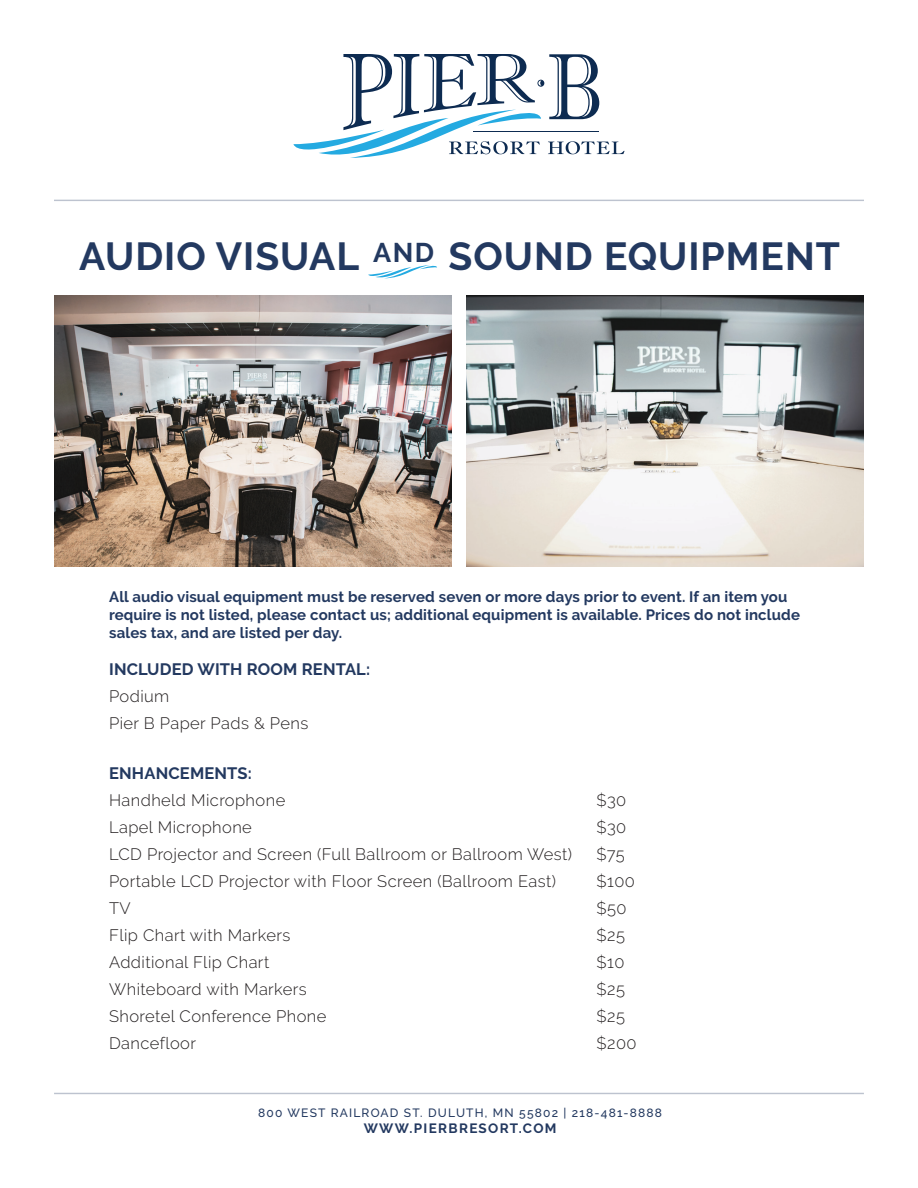
<style>
.page{position:relative;width:918px;height:1188px;background:#fff}
.page>*{position:absolute;margin:0;border:0;box-sizing:border-box;transform-origin:0 0}
.t1{font:700 39px "Raleway";letter-spacing:.025em;color:#233960}
.t2{font:300 16.5px/27px "Raleway";letter-spacing:.025em;color:#231f20}
.t3{font:700 16.5px "Raleway";letter-spacing:.01em;color:#233960}
.t4{font:700 15px/18px "Raleway";letter-spacing:.01em;color:#233960}
.t5{font:700 13.5px "Raleway";letter-spacing:.1em;color:#233960}
.t6{font:500 12px "Raleway";letter-spacing:.1em;color:#233960}
</style>
<div class="page">
<svg style="left:293px;top:54px;width:332px;height:104px"></svg>
<hr style="left:54px;top:1093px;width:810px;height:1px;background:#233960">
<hr style="left:54px;top:200px;width:810px;height:1px;background:#233960">
<svg style="left:368px;top:265px;width:69px;height:14px"></svg>
<img style="left:54px;top:296px;width:398px;height:271px">
<img style="left:466px;top:296px;width:398px;height:271px">
<h1 class="t1" style="left:79px;top:234px;width:762px">AUDIO VISUAL <sup>AND</sup> SOUND EQUIPMENT</h1>
<p class="t4" style="left:109px;top:587px;width:692px">All audio visual equipment must be reserved seven or more days prior to event. If an item you require is not listed, please contact us; additional equipment is available. Prices do not include sales tax, and are listed per day.</p>
<p class="t3" style="left:109px;top:660px;width:263px">INCLUDED WITH ROOM RENTAL:</p>
<p class="t2" style="left:109px;top:683px;width:201px">Podium<br>Pier B Paper Pads &amp; Pens</p>
<p class="t3" style="left:109px;top:764px;width:144px">ENHANCEMENTS:</p>
<p class="t2" style="left:109px;top:787px;width:178px">Handheld Microphone</p>
<p class="t2" style="left:597px;top:787px;width:31px">$30</p>
<p class="t2" style="left:109px;top:814px;width:144px">Lapel Microphone</p>
<p class="t2" style="left:597px;top:814px;width:31px">$30</p>
<p class="t2" style="left:109px;top:841px;width:465px">LCD Projector and Screen (Full Ballroom or Ballroom West)</p>
<p class="t2" style="left:597px;top:841px;width:30px">$75</p>
<p class="t2" style="left:109px;top:868px;width:448px">Portable LCD Projector with Floor Screen (Ballroom East)</p>
<p class="t2" style="left:597px;top:868px;width:40px">$100</p>
<p class="t2" style="left:109px;top:895px;width:23px">TV</p>
<p class="t2" style="left:597px;top:895px;width:32px">$50</p>
<p class="t2" style="left:109px;top:922px;width:183px">Flip Chart with Markers</p>
<p class="t2" style="left:597px;top:922px;width:30px">$25</p>
<p class="t2" style="left:109px;top:949px;width:162px">Additional Flip Chart</p>
<p class="t2" style="left:597px;top:949px;width:29px">$10</p>
<p class="t2" style="left:109px;top:976px;width:199px">Whiteboard with Markers</p>
<p class="t2" style="left:597px;top:976px;width:30px">$25</p>
<p class="t2" style="left:109px;top:1003px;width:219px">Shoretel Conference Phone</p>
<p class="t2" style="left:597px;top:1003px;width:30px">$25</p>
<p class="t2" style="left:109px;top:1030px;width:88px">Dancefloor</p>
<p class="t2" style="left:597px;top:1030px;width:41px">$200</p>
<p class="t6" style="left:258px;top:1106px;width:405px">800 WEST RAILROAD ST. DULUTH, MN 55802 | 218-481-8888</p>
<p class="t5" style="left:364px;top:1121px;width:194px">WWW.PIERBRESORT.COM</p>
</div>
